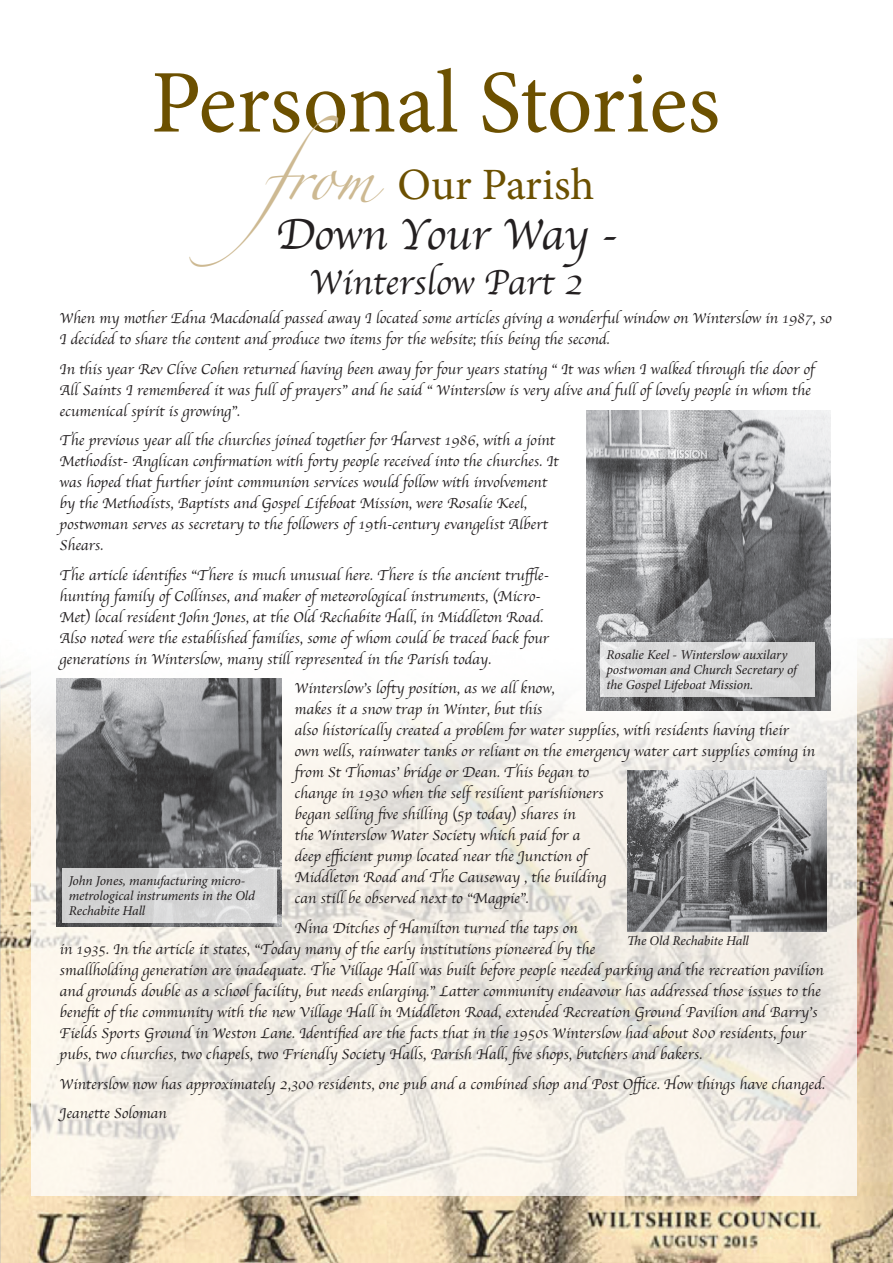
<style>
.page{position:relative;width:893px;height:1263px;background:#fff}
.page>*{position:absolute;margin:0;border:0;box-sizing:border-box;transform-origin:0 0}
.t1{font:89.55px "Minion Pro";letter-spacing:-.005em;color:#6c5000}
.t2{font:45px "Apple Chancery";color:#231f20}
.t3{font:44.85px "Minion Pro";letter-spacing:-.005em;color:#6c5000}
.t4{font:36px "Apple Chancery";color:#231f20}
.t5{font:15px/21px "Apple Chancery";color:#231f20}
.t6{font:italic 13.5px/15px "Minion Pro";letter-spacing:-.01em;color:#231f20}
.s1{font-family:"Zapfino";color:#cdb992}
</style>
<div class="page">
<img style="left:0;top:410px;width:892px;height:853px">
<svg style="left:32px;top:566px;width:825px;height:630px;fill:#f8f3ea"></svg>
<img style="left:587px;top:410px;width:244px;height:300px">
<svg style="left:600px;top:642px;width:214px;height:54px;background:#d9d9da"></svg>
<img style="left:57px;top:679px;width:225px;height:248px">
<svg style="left:63px;top:868px;width:214px;height:54px;background:#d4d4d5"></svg>
<img style="left:627px;top:771px;width:199px;height:160px">
<h1 class="t1" style="left:151px;top:43px;width:571px">Personal Stories</h1>
<h3 class="t3" style="left:263px;top:154px;width:333px"><span class="s1">from</span> Our Parish</h3>
<h2 class="t2" style="left:276px;top:199px;width:343px">Down Your Way -</h2>
<h3 class="t4" style="left:309px;top:254px;width:276px">Winterslow Part 2</h3>
<p class="t5" style="left:60px;top:308px;width:774px">When my mother Edna Macdonald passed away I located some articles giving a wonderful window on Winterslow in 1987, so<br>I decided to share the content and produce two items for the website; this being the second.</p>
<p class="t5" style="left:60px;top:358px;width:756px">In this year Rev Clive Cohen returned having been away for four years stating “ It was when I walked through the door of<br>All Saints I remembered it was full of prayers” and he said “ Winterslow is very alive and full of lovely people in whom the ecumenical spirit is growing”.</p>
<p class="t5" style="left:60px;top:430px;width:501px">The previous year all the churches joined together for Harvest 1986, with a joint Methodist- Anglican confirmation with forty people received into the churches. It was hoped that further joint communion services would follow with involvement by the Methodists, Baptists and Gospel Lifeboat Mission, were Rosalie Keel, postwoman serves as secretary to the followers of 19th-century evangelist Albert Shears.</p>
<p class="t5" style="left:60px;top:564px;width:491px">The article identifies “There is much unusual here. There is the ancient truffle&shy;hunting family of Collinses, and maker of meteorological instruments, (Micro-Met) local resident John Jones, at the Old Rechabite Hall, in Middleton Road.<br>Also noted were the established families, some of whom could be traced back four generations in Winterslow, many still represented in the Parish today.</p>
<p class="t5" style="left:295px;top:678px;width:522px">Winterslow’s lofty position, as we all know,<br>makes it a snow trap in Winter, but this<br>also historically created a problem for water supplies, with residents having their own wells, rainwater tanks or reliant on the emergency water cart supplies coming in from St Thomas’ bridge or Dean. This began to<br>change in 1930 when the self resilient parishioners<br>began selling five shilling (5p today) shares in<br>the Winterslow Water Society which paid for a<br>deep efficient pump located near the Junction of<br>Middleton Road and The Causeway , the building<br>can still be observed next to “Magpie”.</p>
<p class="t5" style="left:60px;top:917px;width:765px;text-indent:235px">Nina Ditches of Hamilton turned the taps on<br>in 1935. In the article it states, “Today many of the early institutions pioneered by the<br>smallholding generation are inadequate. The Village Hall was built before people needed parking and the recreation pavilion and grounds double as a school facility, but needs enlarging.” Latter community endeavour has addressed those issues to the benefit of the community with the new Village Hall in Middleton Road, extended Recreation Ground Pavilion and Barry’s Fields Sports Ground in Weston Lane. Identified are the facts that in the 1950s Winterslow had about 800 residents, four pubs, two churches, two chapels, two Friendly Society Halls, Parish Hall, five shops, butchers and bakers.</p>
<p class="t5" style="left:60px;top:1069px;width:767px;line-height:29.5px">Winterslow now has approximately 2,300 residents, one pub and a combined shop and Post Office. How things have changed.<br>Jeanette Soloman</p>
<p class="t6" style="left:606px;top:647px;width:192px">Rosalie Keel - Winterslow auxilary postwoman and Church Secretary of the Gospel Lifeboat Mission.</p>
<p class="t6" style="left:69px;top:873px;width:188px">John Jones, manufacturing micro&shy;metrological instruments in the Old<br>Rechabite Hall</p>
<p class="t6" style="left:627px;top:933px;width:123px">The Old Rechabite Hall</p>
</div>
